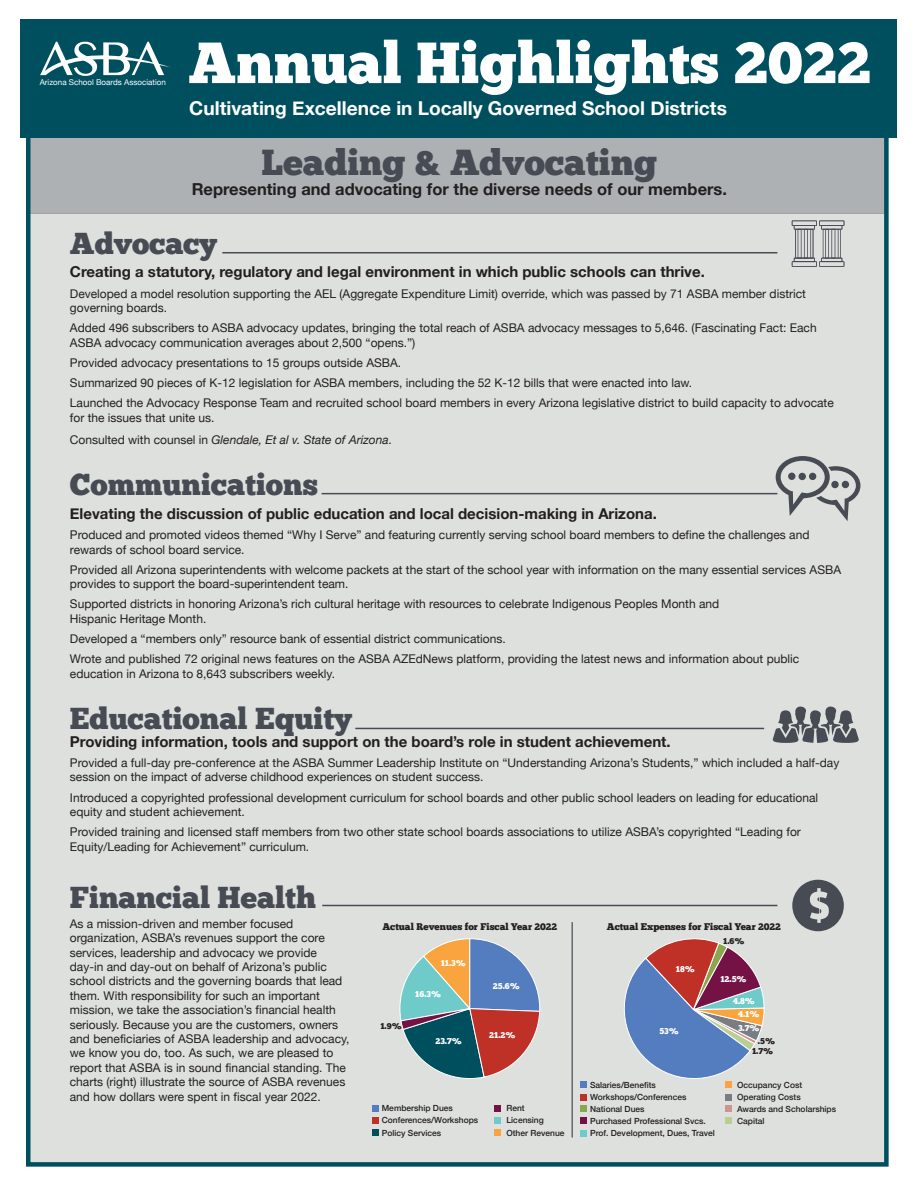
<style>
.page{position:relative;width:918px;height:1188px;background:#fff}
.page>*{position:absolute;margin:0;border:0;box-sizing:border-box;transform-origin:0 0}
.t1{font:57.9px "Chunk Five Ex";color:#fff}
.t2{font:36px "Chunk Five Ex";color:#464b54}
.t3{font:30.15px "Chunk Five Ex";color:#464b54}
.t4{font:700 19.05px "Helvetica Neue";color:#fff}
.t5{font:700 16.5px "Helvetica Neue";color:#231f20}
.t6{font:700 15px "Helvetica Neue";color:#231f20}
.t7{font:12px/14.4px "Helvetica Neue";color:#231f20}
.t8{font:9.6px "Chunk Five Ex";color:#231f20}
.t9{font:500 8.4px/12px "Helvetica Neue";color:#231f20}
.t10{font:8.4px/13.6px "Chunk Five Ex";color:#fff;text-align:center}
.t11{font:8.4px/10.5px "Chunk Five Ex";color:#231f20;text-align:right}
.t12{font:8.1px "Helvetica Neue";color:#fff}
.s1{font-style:italic}
</style>
<div class="page">
<div style="left:28px;top:213px;width:858px;height:951px;background:#dee0de"></div>
<div style="left:30px;top:138px;width:856px;height:75px;background:#aeb1b4"></div>
<div style="left:20px;top:20px;width:876px;height:118px;background:#004f5f"></div>
<svg style="left:40px;top:41px;width:131px;height:35px"></svg>
<div style="left:26px;top:126px;width:863px;height:1041px;border:4px solid #004f5f"></div>
<svg style="left:399px;top:938px;width:141px;height:141px"></svg>
<hr style="left:572px;top:922px;width:1px;height:216px;background:#464b54">
<div style="left:373px;top:1105px;width:6px;height:7px;background:#537dbf"></div>
<div style="left:580px;top:1082px;width:7px;height:6px;background:#537dbf"></div>
<svg style="left:624px;top:938px;width:141px;height:162px"></svg>
<div style="left:726px;top:1105px;width:6px;height:7px;background:#cf9390"></div>
<svg style="left:726px;top:1118px;width:6px;height:6px"></svg>
<div style="left:580px;top:1094px;width:7px;height:6px;background:#bf3026"></div>
<div style="left:580px;top:1105px;width:7px;height:7px;background:#8ba64c"></div>
<div style="left:580px;top:1118px;width:7px;height:6px;background:#741245"></div>
<div style="left:580px;top:1130px;width:7px;height:7px;background:#6fcaca"></div>
<svg style="left:373px;top:1118px;width:6px;height:6px"></svg>
<svg style="left:373px;top:1130px;width:6px;height:6px"></svg>
<div style="left:495px;top:1105px;width:6px;height:7px;background:#741245"></div>
<svg style="left:495px;top:1118px;width:6px;height:6px"></svg>
<svg style="left:495px;top:1130px;width:6px;height:6px"></svg>
<svg style="left:792px;top:880px;width:52px;height:51px"></svg>
<hr style="left:222px;top:252px;width:555px;height:1px;background:#464b54">
<hr style="left:322px;top:493px;width:455px;height:1px;background:#464b54">
<hr style="left:355px;top:728px;width:409px;height:1px;background:#464b54">
<hr style="left:322px;top:905px;width:455px;height:1px;background:#464b54">
<svg style="left:776px;top:456px;width:84px;height:65px"></svg>
<div style="left:831px;top:481px;width:8px;height:7px;background:#464b54;border-radius:50%"></div>
<div style="left:842px;top:481px;width:7px;height:7px;background:#464b54;border-radius:50%"></div>
<svg style="left:773px;top:707px;width:86px;height:36px"></svg>
<svg style="left:792px;top:221px;width:52px;height:46px"></svg>
<p class="t12" style="left:40px;top:77px;width:128px">Arizona School Boards Association</p>
<h1 class="t1" style="left:188px;top:19px;width:684px">Annual Highlights 2022</h1>
<h3 class="t4" style="left:189px;top:93px;width:539px">Cultivating Excellence in Locally Governed School Districts</h3>
<h2 class="t2" style="left:261px;top:136px;width:397px">Leading &amp; Advocating</h2>
<h3 class="t5" style="left:192px;top:176px;width:537px">Representing and advocating for the diverse needs of our members.</h3>
<h3 class="t3" style="left:70px;top:220px;width:149px">Advocacy</h3>
<p class="t6" style="left:70px;top:260px;width:636px">Creating a statutory, regulatory and legal environment in which public schools can thrive.</p>
<p class="t7" style="left:70px;top:287px;width:738px">Developed a model resolution supporting the AEL (Aggregate Expenditure Limit) override, which was passed by 71 ASBA member district governing boards.</p>
<p class="t7" style="left:70px;top:321px;width:748px">Added 496 subscribers to ASBA advocacy updates, bringing the total reach of ASBA advocacy messages to 5,646. (Fascinating Fact: Each<br>ASBA advocacy communication averages about 2,500 “opens.”)</p>
<p class="t7" style="left:70px;top:353px;width:765px;line-height:20.2px">Provided advocacy presentations to 15 groups outside ASBA.<br>Summarized 90 pieces of K-12 legislation for ASBA members, including the 52 K-12 bills that were enacted into law.<br>Launched the Advocacy Response Team and recruited school board members in every Arizona legislative district to build capacity to advocate</p>
<p class="t7" style="left:70px;top:407px;width:324px;line-height:22.5px">for the issues that unite us.<br>Consulted with counsel in <span class="s1">Glendale, Et al v. State of Arizona</span>.</p>
<h3 class="t3" style="left:70px;top:462px;width:250px">Communications</h3>
<p class="t6" style="left:70px;top:502px;width:589px">Elevating the discussion of public education and local decision-making in Arizona.</p>
<p class="t7" style="left:70px;top:528px;width:741px">Produced and promoted videos themed “Why I Serve” and featuring currently serving school board members to define the challenges and rewards of school board service.</p>
<p class="t7" style="left:70px;top:563px;width:773px">Provided all Arizona superintendents with welcome packets at the start of the school year with information on the many essential services ASBA provides to support the board-superintendent team.</p>
<p class="t7" style="left:70px;top:598px;width:651px">Supported districts in honoring Arizona’s rich cultural heritage with resources to celebrate Indigenous Peoples Month and<br>Hispanic Heritage Month.</p>
<p class="t7" style="left:70px;top:629px;width:731px;line-height:20.2px">Developed a “members only” resource bank of essential district communications.<br>Wrote and published 72 original news features on the ASBA AZEdNews platform, providing the latest news and information about public</p>
<p class="t7" style="left:70px;top:667px;width:267px">education in Arizona to 8,643 subscribers weekly.</p>
<h3 class="t3" style="left:70px;top:696px;width:284px">Educational Equity</h3>
<p class="t6" style="left:70px;top:730px;width:602px">Providing information, tools and support on the board’s role in student achievement.</p>
<p class="t7" style="left:70px;top:756px;width:771px">Provided a full-day pre-conference at the ASBA Summer Leadership Institute on “Understanding Arizona’s Students,” which included a half-day session on the impact of adverse childhood experiences on student success.</p>
<p class="t7" style="left:70px;top:791px;width:750px">Introduced a copyrighted professional development curriculum for school boards and other public school leaders on leading for educational equity and student achievement.</p>
<p class="t7" style="left:70px;top:825px;width:732px">Provided training and licensed staff members from two other state school boards associations to utilize ASBA’s copyrighted “Leading for<br>Equity/Leading for Achievement” curriculum.</p>
<h3 class="t3" style="left:70px;top:874px;width:248px">Financial Health</h3>
<p class="t7" style="left:70px;top:917px;width:281px">As a mission-driven and member focused organization, ASBA’s revenues support the core services, leadership and advocacy we provide day-in and day-out on behalf of Arizona’s public school districts and the governing boards that lead them. With responsibility for such an important mission, we take the association’s financial health seriously. Because you are the customers, owners and beneficiaries of ASBA leadership and advocacy, we know you do, too. As such, we are pleased to report that ASBA is in sound financial standing. The charts (right) illustrate the source of ASBA revenues and how dollars were spent in fiscal year 2022.</p>
<p class="t8" style="left:382px;top:919px;width:176px">Actual Revenues for Fiscal Year 2022</p>
<p class="t8" style="left:607px;top:919px;width:176px">Actual Expenses for Fiscal Year 2022</p>
<p class="t11" style="left:723px;top:936px;width:23px">1.6%</p>
<p class="t10" style="left:441px;top:956px;width:27px">11.3%</p>
<p class="t10" style="left:676px;top:962px;width:20px">18%</p>
<p class="t10" style="left:720px;top:972px;width:28px">12.5%</p>
<p class="t10" style="left:733px;top:994px;width:28px">4.8%<br>4.1%<br>3.7%</p>
<p class="t10" style="left:493px;top:979px;width:28px">25.6%</p>
<p class="t10" style="left:415px;top:987px;width:27px">16.3%</p>
<p class="t11" style="left:380px;top:1021px;width:23px">1.9%</p>
<p class="t10" style="left:659px;top:1024px;width:21px">53%</p>
<p class="t10" style="left:489px;top:1028px;width:28px">21.2%</p>
<p class="t11" style="left:752px;top:1035px;width:24px">.5%<br>1.7%</p>
<p class="t10" style="left:435px;top:1034px;width:28px">23.7%</p>
<p class="t9" style="left:590px;top:1078px;width:126px">Salaries/Benefits<br>Workshops/Conferences<br>National Dues<br>Purchased Professional Svcs.<br>Prof. Development, Dues, Travel</p>
<p class="t9" style="left:737px;top:1078px;width:100px">Occupancy Cost<br>Operating Costs<br>Awards and Scholarships<br>Capital</p>
<p class="t9" style="left:382px;top:1102px;width:98px">Membership Dues<br>Conferences/Workshops<br>Policy Services</p>
<p class="t9" style="left:506px;top:1102px;width:60px">Rent<br>Licensing<br>Other Revenue</p>
</div>
